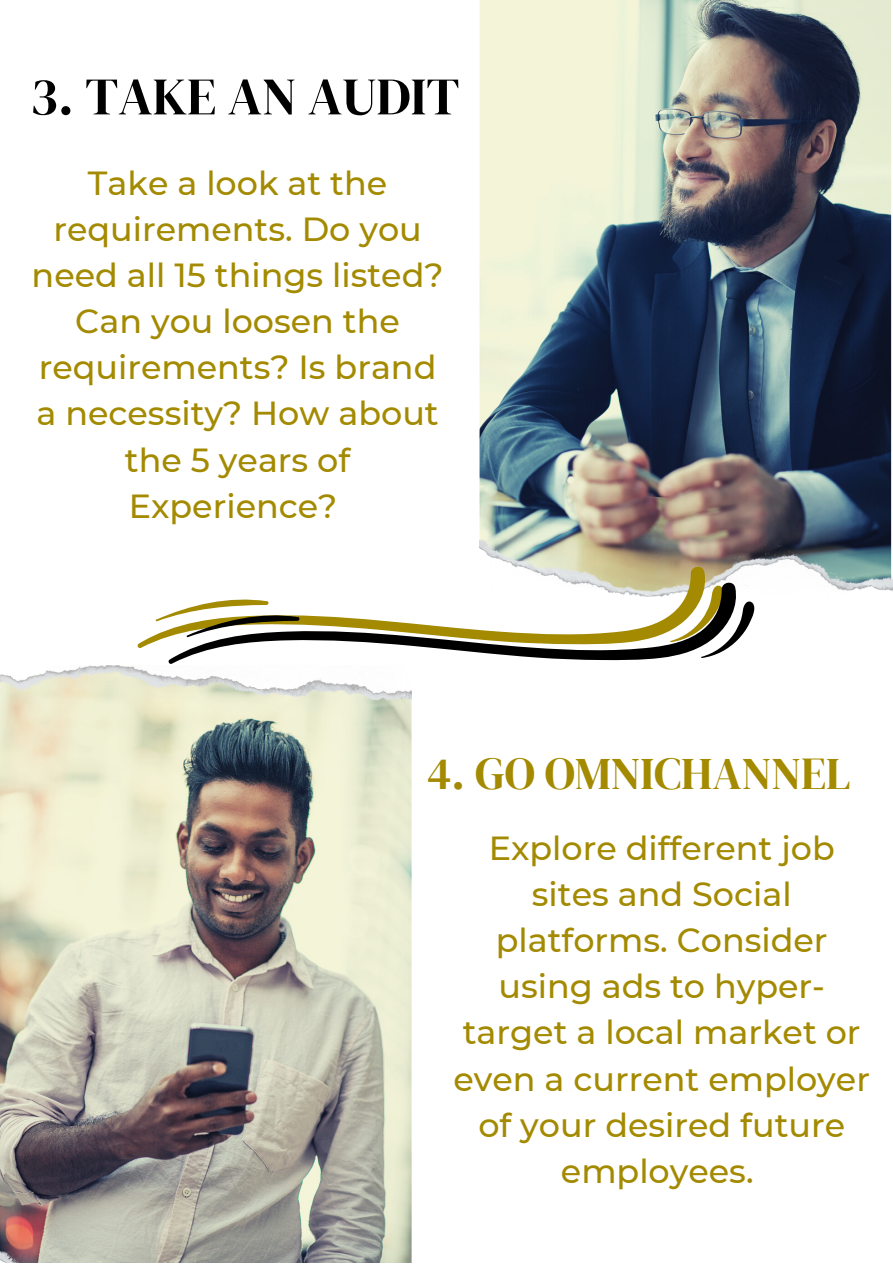
<style>
.page{position:relative;width:893px;height:1264px;background:#fff}
.page>*{position:absolute;margin:0;border:0;box-sizing:border-box;transform-origin:0 0}
.t1{font:52.65px "DM Serif Display";color:#000}
.t2{font:45.15px "DM Serif Display";color:#a38a00}
.t3{font:500 33.3px/46px "Montserrat";color:#a38a00;text-align:center}
</style>
<div class="page">
<img style="left:479px;top:0;width:412px;height:539px">
<img style="left:479px;top:539px;width:413px;height:52px">
<img style="left:0;top:701px;width:411px;height:550px">
<img style="left:0;top:665px;width:411px;height:36px">
<img style="left:0;top:1251px;width:412px;height:11px">
<svg style="left:137px;top:564px;width:571px;height:84px"></svg>
<svg style="left:167px;top:580px;width:571px;height:84px"></svg>
<svg style="left:155px;top:595px;width:145px;height:42px"></svg>
<svg style="left:669px;top:585px;width:87px;height:73px"></svg>
<p class="t1" style="left:30px;top:60px;width:431px">3. TAKE AN AUDIT</p>
<p class="t3" style="left:32px;top:160px;width:413px">Take a look at the requirements. Do you need all 15 things listed?<br>Can you loosen the requirements? Is brand a necessity? How about the 5 years of<br>Experience?</p>
<p class="t2" style="left:427px;top:742px;width:424px">4. GO OMNICHANNEL</p>
<p class="t3" style="left:453px;top:825px;width:418px">Explore different job sites and Social platforms. Consider using ads to hyper&shy;target a local market or even a current employer of your desired future employees.</p>
</div>
